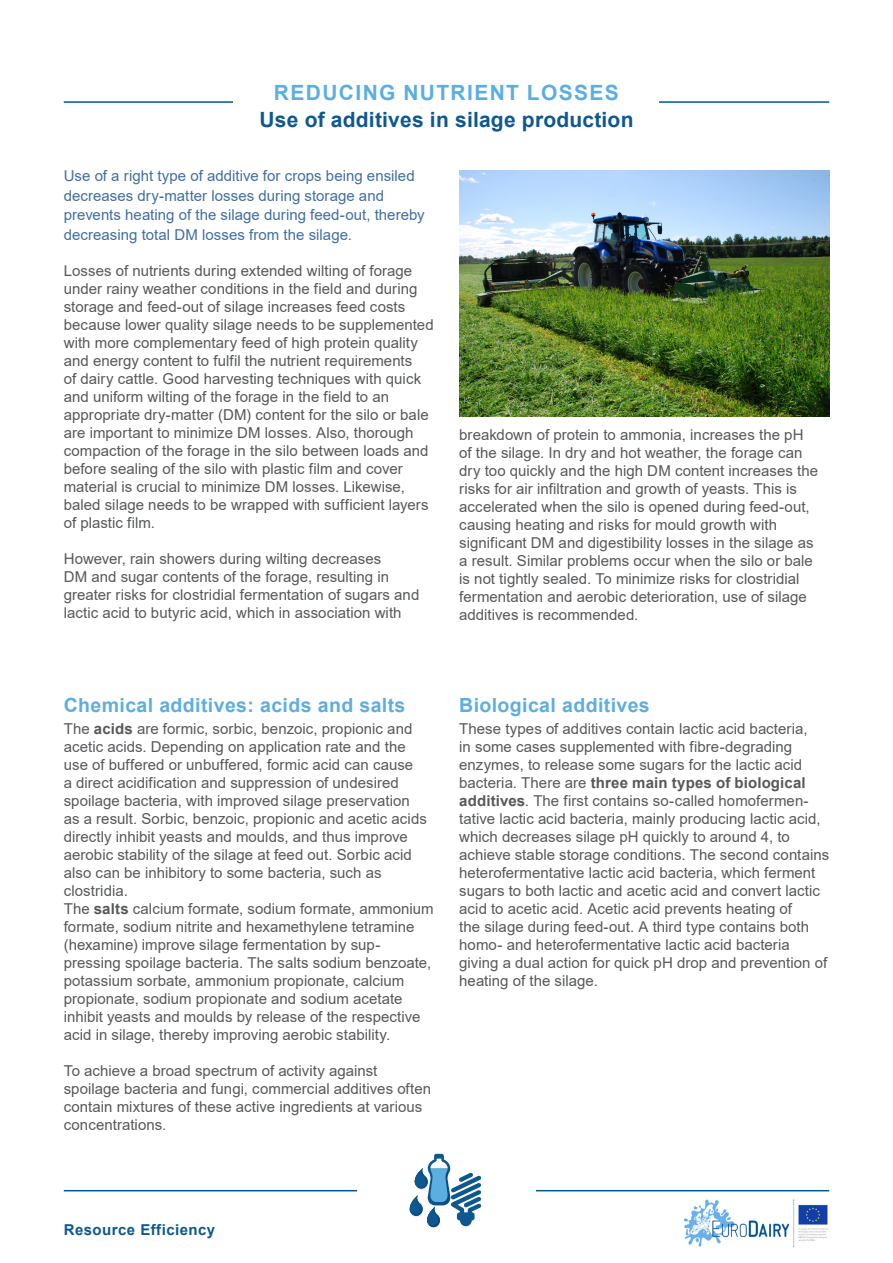
<style>
.page{position:relative;width:893px;height:1263px;background:#fff}
.page>*{position:absolute;margin:0;border:0;box-sizing:border-box;transform-origin:0 0}
.Header_titel2{font:700 21px "Arial";letter-spacing:.01em;color:#0f588e}
.Header_title1{font:700 21px "Arial";letter-spacing:.065em;color:#5daee0}
.Text_title1{font:700 19.5px "Arial";letter-spacing:.02em;color:#5daee0}
.Text_basic{font:15px/18px "Arial";letter-spacing:.005em;color:#57585a}
.Text_basic_colour{font:15px/19.5px "Arial";letter-spacing:.005em;color:#416ea0}
.t1{font:700 15px "Arial";letter-spacing:.03em;color:#0f588e}
.s1{font-weight:700}
</style>
<div class="page">
<hr style="left:64px;top:1190px;width:765px;height:1px;background:#005991">
<hr style="left:64px;top:101px;width:765px;height:2px;background:#005991">
<div style="left:357px;top:1176px;width:179px;height:29px;background:#fff"></div>
<svg style="left:410px;top:1154px;width:71px;height:73px"></svg>
<img style="left:683px;top:1199px;width:145px;height:47px">
<div style="left:234px;top:85px;width:425px;height:60px;background:#fff"></div>
<img style="left:459px;top:170px;width:370px;height:247px">
<p class="Header_title1" style="left:274px;top:78px;width:346px">REDUCING NUTRIENT LOSSES</p>
<p class="Header_titel2" style="left:259px;top:105px;width:375px">Use of additives in silage production</p>
<p class="Text_basic_colour" style="left:64px;top:166px;width:362px">Use of a right type of additive for crops being ensiled decreases dry-matter losses during storage and prevents heating of the silage during feed-out, thereby decreasing total DM losses from the silage.</p>
<p class="Text_basic" style="left:64px;top:261px;width:371px">Losses of nutrients during extended wilting of forage under rainy weather conditions in the field and during storage and feed-out of silage increases feed costs because lower quality silage needs to be supplemented with more complementary feed of high protein quality and energy content to fulfil the nutrient requirements<br>of dairy cattle. Good harvesting techniques with quick and uniform wilting of the forage in the field to an appropriate dry-matter (DM) content for the silo or bale are important to minimize DM losses. Also, thorough compaction of the forage in the silo between loads and before sealing of the silo with plastic film and cover material is crucial to minimize DM losses. Likewise, baled silage needs to be wrapped with sufficient layers of plastic film.</p>
<p class="Text_basic" style="left:64px;top:549px;width:357px">However, rain showers during wilting decreases<br>DM and sugar contents of the forage, resulting in greater risks for clostridial fermentation of sugars and lactic acid to butyric acid, which in association with</p>
<p class="Text_basic" style="left:459px;top:426px;width:360px">breakdown of protein to ammonia, increases the pH of the silage. In dry and hot weather, the forage can dry too quickly and the high DM content increases the risks for air infiltration and growth of yeasts. This is accelerated when the silo is opened during feed-out, causing heating and risks for mould growth with significant DM and digestibility losses in the silage as a result. Similar problems occur when the silo or bale is not tightly sealed. To minimize risks for clostridial fermentation and aerobic deterioration, use of silage additives is recommended.</p>
<p class="Text_title1" style="left:64px;top:691px;width:343px">Chemical additives: acids and salts</p>
<p class="Text_basic" style="left:64px;top:719px;width:365px">The <span class="s1">acids</span> are formic, sorbic, benzoic, propionic and acetic acids. Depending on application rate and the use of buffered or unbuffered, formic acid can cause<br>a direct acidification and suppression of undesired spoilage bacteria, with improved silage preservation as a result. Sorbic, benzoic, propionic and acetic acids directly inhibit yeasts and moulds, and thus improve aerobic stability of the silage at feed out. Sorbic acid also can be inhibitory to some bacteria, such as clostridia.</p>
<p class="Text_basic" style="left:64px;top:899px;width:371px">The <span class="s1">salts</span> calcium formate, sodium formate, ammonium formate, sodium nitrite and hexamethylene tetramine (hexamine) improve silage fermentation by sup&shy;pressing spoilage bacteria. The salts sodium benzoate, potassium sorbate, ammonium propionate, calcium propionate, sodium propionate and sodium acetate inhibit yeasts and moulds by release of the respective acid in silage, thereby improving aerobic stability.</p>
<p class="Text_basic" style="left:64px;top:1061px;width:369px">To achieve a broad spectrum of activity against spoilage bacteria and fungi, commercial additives often contain mixtures of these active ingredients at various concentrations.</p>
<p class="Text_title1" style="left:459px;top:691px;width:192px">Biological additives</p>
<p class="Text_basic" style="left:459px;top:719px;width:371px">These types of additives contain lactic acid bacteria,<br>in some cases supplemented with fibre-degrading enzymes, to release some sugars for the lactic acid bacteria. There are <span class="s1">three main types of biological additives</span>. The first contains so-called homofermen&shy;tative lactic acid bacteria, mainly producing lactic acid, which decreases silage pH quickly to around 4, to achieve stable storage conditions. The second contains heterofermentative lactic acid bacteria, which ferment sugars to both lactic and acetic acid and convert lactic acid to acetic acid. Acetic acid prevents heating of<br>the silage during feed-out. A third type contains both homo- and heterofermentative lactic acid bacteria giving a dual action for quick pH drop and prevention of heating of the silage.</p>
<p class="t1" style="left:64px;top:1219px;width:153px">Resource Efficiency</p>
</div>
